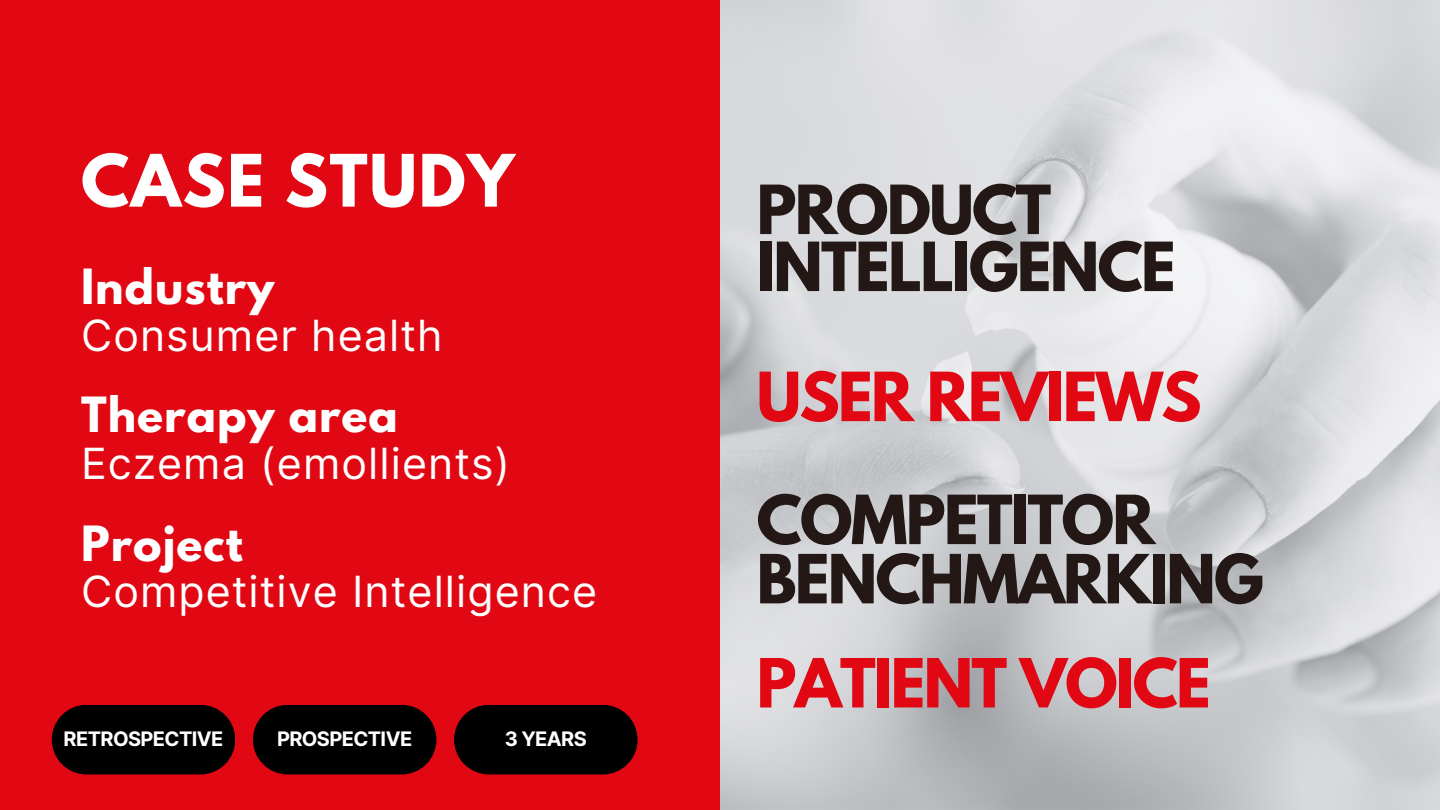
<style>
.page{position:relative;width:1440px;height:810px;background:#fff}
.page>*{position:absolute;margin:0;border:0;box-sizing:border-box;transform-origin:0 0}
.t1{font:700 64px "League Spartan";letter-spacing:.025em;color:#fff}
.t2{font:700 60px "League Spartan";letter-spacing:-.03em;color:#231815}
.t3{font:700 60px "League Spartan";letter-spacing:-.03em;color:#e10713}
.t4{font:43px "Inter";letter-spacing:.025em;color:#fff}
.t5{font:700 43px "League Spartan";letter-spacing:.025em;color:#fff}
.t6{font:700 20px "Inter";letter-spacing:-.03em;color:#fff}
</style>
<div class="page">
<div style="left:0;top:0;width:720px;height:810px;background:#e10713"></div>
<div style="left:52px;top:705px;width:183px;height:69px;background:#000;border-radius:35px"></div>
<div style="left:454px;top:705px;width:183px;height:69px;background:#000;border-radius:35px"></div>
<div style="left:253px;top:705px;width:183px;height:69px;background:#000;border-radius:35px"></div>
<p class="t1" style="left:81px;top:149px;width:435px">CASE STUDY</p>
<p class="t5" style="left:81px;top:265px;width:195px">Industry</p>
<p class="t4" style="left:81px;top:309px;width:363px">Consumer health</p>
<p class="t5" style="left:81px;top:394px;width:318px">Therapy area</p>
<p class="t4" style="left:81px;top:438px;width:431px">Eczema (emollients)</p>
<p class="t5" style="left:81px;top:522px;width:163px">Project</p>
<p class="t4" style="left:81px;top:566px;width:518px">Competitive Intelligence</p>
<p class="t6" style="left:64px;top:727px;width:161px">RETROSPECTIVE</p>
<p class="t6" style="left:505px;top:727px;width:84px">3 YEARS</p>
<p class="t6" style="left:277px;top:727px;width:137px">PROSPECTIVE</p>
<p class="t2" style="left:757px;top:180px;width:296px">PRODUCT</p>
<p class="t2" style="left:757px;top:237px;width:421px">INTELLIGENCE</p>
<p class="t3" style="left:757px;top:367px;width:446px">USER REVIEWS</p>
<p class="t2" style="left:757px;top:490px;width:400px">COMPETITOR</p>
<p class="t2" style="left:757px;top:549px;width:509px">BENCHMARKING</p>
<p class="t3" style="left:757px;top:653px;width:456px">PATIENT VOICE</p>
</div>
